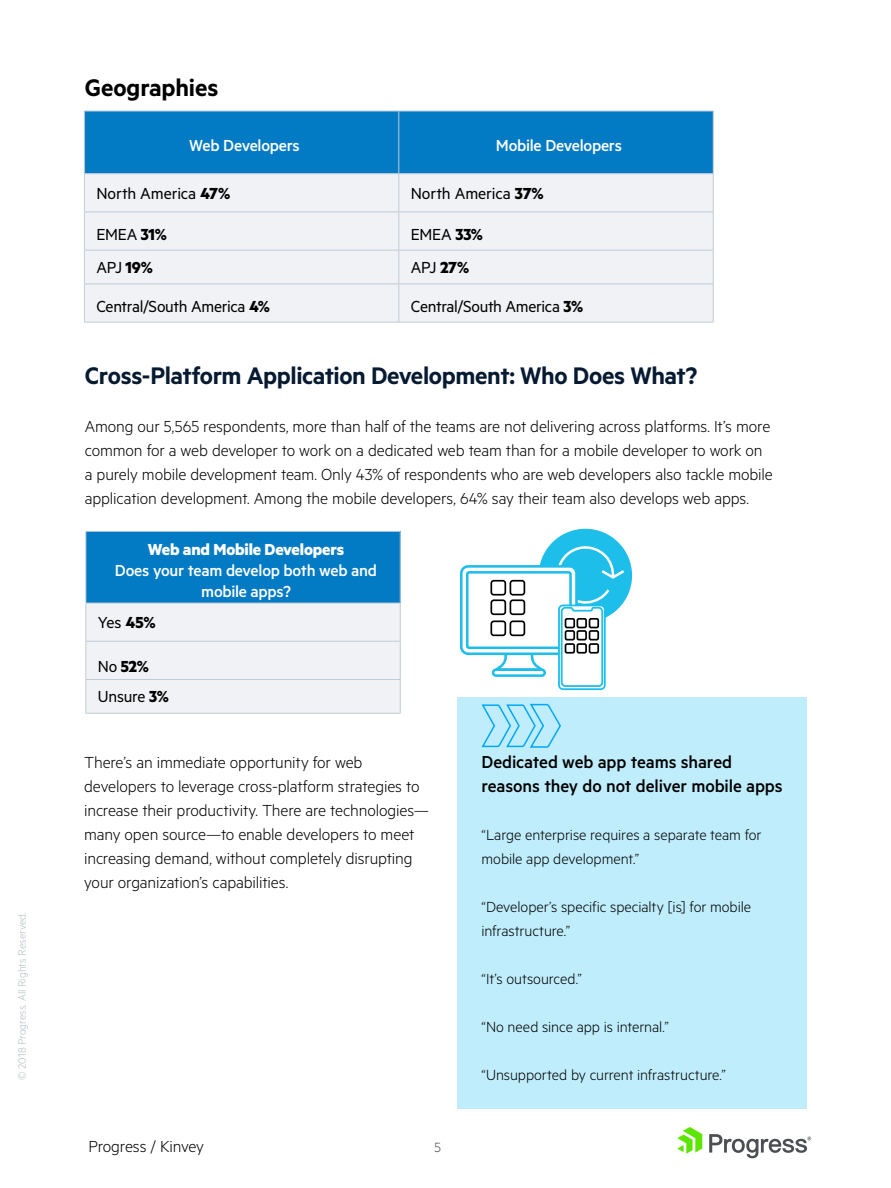
<style>
.page{position:relative;width:891px;height:1188px;background:#fff}
.page>*{position:absolute;margin:0;border:0;box-sizing:border-box;transform-origin:0 0}
.t1{font:600 27px "Metric";letter-spacing:-.015em;color:#061a32}
.t2{font:600 27px "Metric";letter-spacing:-.005em;color:#000}
.t3{font:500 19.5px/24px "Metric";letter-spacing:-.005em;color:#000}
.t4{font:300 18px/24px "Metric";letter-spacing:-.005em;color:#000}
.t5{font:18px/30.2px "Metric";letter-spacing:-.015em;color:#000}
.t6{font:500 18px/21px "Metric";letter-spacing:-.015em;color:#fff;text-align:center}
.t7{font:700 18px "Metric";letter-spacing:-.01em;color:#fff}
.t8{font:300 18px "Metric";letter-spacing:-.01em;color:#030000}
.t9{font:300 16.5px/24px "Metric";letter-spacing:-.005em;color:#000}
.t10{font:300 15px "Metric";color:#4d4d4d}
.t11{font:300 12px "Metric";color:#b4bdc6}
.s1{font-weight:700}
</style>
<div class="page">
<svg style="left:677px;top:1127px;width:25px;height:27px"></svg>
<svg style="left:709px;top:1134px;width:102px;height:24px"></svg>
<div style="left:85px;top:112px;width:628px;height:61px;background:#037ac4"></div>
<div style="left:85px;top:174px;width:628px;height:38px;background:#f0f2f5"></div>
<div style="left:85px;top:213px;width:628px;height:109px;background:#f0f2f5"></div>
<hr style="left:84px;top:212px;width:315px;height:1px;background:#bfccd6">
<hr style="left:399px;top:212px;width:315px;height:1px;background:#bfccd6">
<hr style="left:84px;top:250px;width:315px;height:1px;background:#bfccd6">
<hr style="left:399px;top:250px;width:315px;height:1px;background:#bfccd6">
<hr style="left:84px;top:284px;width:315px;height:1px;background:#bfccd6">
<hr style="left:399px;top:284px;width:315px;height:1px;background:#bfccd6">
<hr style="left:84px;top:322px;width:315px;height:1px;background:#bfccd6">
<hr style="left:399px;top:322px;width:315px;height:1px;background:#bfccd6">
<hr style="left:84px;top:174px;width:1px;height:38px;background:#bfccd6">
<hr style="left:398px;top:174px;width:1px;height:38px;background:#bfccd6">
<hr style="left:713px;top:174px;width:1px;height:38px;background:#bfccd6">
<hr style="left:84px;top:212px;width:1px;height:38px;background:#bfccd6">
<hr style="left:398px;top:212px;width:1px;height:38px;background:#bfccd6">
<hr style="left:713px;top:212px;width:1px;height:38px;background:#bfccd6">
<hr style="left:84px;top:250px;width:1px;height:34px;background:#bfccd6">
<hr style="left:398px;top:250px;width:1px;height:34px;background:#bfccd6">
<hr style="left:713px;top:250px;width:1px;height:34px;background:#bfccd6">
<hr style="left:84px;top:284px;width:1px;height:38px;background:#bfccd6">
<hr style="left:398px;top:284px;width:1px;height:38px;background:#bfccd6">
<hr style="left:713px;top:284px;width:1px;height:38px;background:#bfccd6">
<hr style="left:84px;top:111px;width:315px;height:1px;background:#bfccd6">
<hr style="left:84px;top:111px;width:1px;height:62px;background:#bfccd6">
<hr style="left:399px;top:111px;width:315px;height:1px;background:#bfccd6">
<hr style="left:398px;top:111px;width:1px;height:62px;background:#bfccd6">
<hr style="left:713px;top:111px;width:1px;height:62px;background:#bfccd6">
<hr style="left:84px;top:173px;width:315px;height:1px;background:#bfccd6">
<hr style="left:399px;top:173px;width:315px;height:1px;background:#bfccd6">
<div style="left:86px;top:531px;width:314px;height:72px;background:#037ac4"></div>
<div style="left:86px;top:604px;width:314px;height:109px;background:#f0f2f5"></div>
<div style="left:86px;top:641px;width:314px;height:39px;background:#f0f2f5"></div>
<hr style="left:85px;top:641px;width:316px;height:1px;background:#bfccd6">
<hr style="left:85px;top:679px;width:316px;height:1px;background:#bfccd6">
<hr style="left:85px;top:713px;width:316px;height:1px;background:#bfccd6">
<hr style="left:85px;top:603px;width:1px;height:38px;background:#bfccd6">
<hr style="left:400px;top:603px;width:1px;height:38px;background:#bfccd6">
<hr style="left:85px;top:642px;width:1px;height:37px;background:#bfccd6">
<hr style="left:400px;top:642px;width:1px;height:37px;background:#bfccd6">
<hr style="left:85px;top:680px;width:1px;height:33px;background:#bfccd6">
<hr style="left:400px;top:680px;width:1px;height:33px;background:#bfccd6">
<hr style="left:85px;top:531px;width:316px;height:1px;background:#bfccd6">
<hr style="left:85px;top:532px;width:1px;height:71px;background:#bfccd6">
<hr style="left:400px;top:532px;width:1px;height:71px;background:#bfccd6">
<hr style="left:85px;top:603px;width:316px;height:1px;background:#bfccd6">
<div style="left:458px;top:697px;width:349px;height:411px;background:#bfedfc"></div>
<svg style="left:481px;top:703px;width:80px;height:45px"></svg>
<div style="left:539px;top:529px;width:93px;height:93px;background:#1ebeeb;border-radius:50%"></div>
<svg style="left:494px;top:655px;width:50px;height:13px"></svg>
<div style="left:461px;top:566px;width:115px;height:88px;background:linear-gradient(to bottom,#f7fcfe,#f8fdfe);border-radius:7px"></div>
<div style="left:460px;top:565px;width:118px;height:90px;border:3px solid #1ebeeb;border-radius:7px"></div>
<div style="left:492px;top:668px;width:54px;height:9px;border:3px solid #1ebeeb;border-radius:3px"></div>
<div style="left:467px;top:572px;width:104px;height:76px;background:#fff;border-radius:2px"></div>
<div style="left:466px;top:571px;width:106px;height:78px;border:3px solid #1ebeeb;border-radius:2px"></div>
<div style="left:558px;top:605px;width:48px;height:85px;border:2px solid #1ebeeb;border-radius:4px"></div>
<svg style="left:555px;top:540px;width:72px;height:148px"></svg>
<div style="left:565px;top:618px;width:10px;height:10px;border:2px solid #010101;border-radius:2px"></div>
<div style="left:577px;top:618px;width:10px;height:10px;border:2px solid #010101;border-radius:2px"></div>
<div style="left:589px;top:618px;width:10px;height:10px;border:2px solid #010101;border-radius:2px"></div>
<div style="left:565px;top:630px;width:10px;height:11px;border:2px solid #010101;border-radius:2px"></div>
<div style="left:577px;top:630px;width:10px;height:11px;border:2px solid #010101;border-radius:2px"></div>
<div style="left:589px;top:630px;width:10px;height:11px;border:2px solid #010101;border-radius:2px"></div>
<div style="left:565px;top:643px;width:10px;height:11px;border:2px solid #010101;border-radius:2px"></div>
<div style="left:577px;top:643px;width:10px;height:11px;border:2px solid #010101;border-radius:2px"></div>
<div style="left:589px;top:643px;width:10px;height:11px;border:2px solid #010101;border-radius:2px"></div>
<div style="left:490px;top:580px;width:16px;height:16px;border:2px solid #010101;border-radius:3px"></div>
<div style="left:510px;top:580px;width:15px;height:16px;border:2px solid #010101;border-radius:3px"></div>
<div style="left:490px;top:599px;width:16px;height:16px;border:2px solid #010101;border-radius:3px"></div>
<div style="left:510px;top:599px;width:15px;height:16px;border:2px solid #010101;border-radius:3px"></div>
<div style="left:490px;top:620px;width:16px;height:16px;border:2px solid #010101;border-radius:3px"></div>
<div style="left:510px;top:620px;width:15px;height:16px;border:2px solid #010101;border-radius:3px"></div>
<p class="t11" style="left:15px;top:1080px;width:169px;rotate:-90deg">© 2018 Progress. All Rights Reserved.</p>
<h1 class="t2" style="left:85px;top:72px;width:135px">Geographies</h1>
<p class="t6" style="left:189px;top:135px;width:112px">Web Developers</p>
<p class="t6" style="left:496px;top:135px;width:128px">Mobile Developers</p>
<p class="t5" style="left:96px;top:177px;width:136px">North America <span class="s1">47%</span></p>
<p class="t5" style="left:411px;top:177px;width:135px">North America <span class="s1">37%</span></p>
<p class="t5" style="left:96px;top:219px;width:72px">EMEA <span class="s1">31%</span></p>
<p class="t5" style="left:411px;top:219px;width:74px">EMEA <span class="s1">33%</span></p>
<p class="t5" style="left:96px;top:252px;width:58px">APJ <span class="s1">19%</span></p>
<p class="t5" style="left:411px;top:252px;width:60px">APJ <span class="s1">27%</span></p>
<p class="t5" style="left:96px;top:291px;width:175px">Central/South America <span class="s1">4%</span></p>
<p class="t5" style="left:411px;top:291px;width:174px">Central/South America <span class="s1">3%</span></p>
<h1 class="t1" style="left:85px;top:360px;width:614px">Cross-Platform Application Development: Who Does What?</h1>
<p class="t4" style="left:85px;top:414px;width:690px">Among our 5,565 respondents, more than half of the teams are not delivering across platforms. It’s more common for a web developer to work on a dedicated web team than for a mobile developer to work on a purely mobile development team. Only 43% of respondents who are web developers also tackle mobile application development. Among the mobile developers, 64% say their team also develops web apps.</p>
<p class="t7" style="left:148px;top:538px;width:198px">Web and Mobile Developers</p>
<p class="t6" style="left:115px;top:559px;width:264px">Does your team develop both web and mobile apps?</p>
<p class="t5" style="left:98px;top:607px;width:59px">Yes <span class="s1">45%</span></p>
<p class="t5" style="left:98px;top:651px;width:73px">No <span class="s1">52%<br></span>Unsure <span class="s1">3%</span></p>
<p class="t4" style="left:84px;top:750px;width:347px">There’s an immediate opportunity for web developers to leverage cross-platform strategies to increase their productivity. There are technologies— many open source—to enable developers to meet increasing demand, without completely disrupting your organization’s capabilities.</p>
<p class="t3" style="left:482px;top:749px;width:303px">Dedicated web app teams shared reasons they do not deliver mobile apps</p>
<p class="t9" style="left:482px;top:822px;width:282px">“Large enterprise requires a separate team for mobile app development.”</p>
<p class="t9" style="left:482px;top:894px;width:271px">“Developer’s specific specialty [is] for mobile infrastructure.”</p>
<p class="t9" style="left:482px;top:966px;width:102px">“It’s outsourced.”</p>
<p class="t9" style="left:482px;top:1014px;width:189px">“No need since app is internal.”</p>
<p class="t9" style="left:482px;top:1062px;width:246px">“Unsupported by current infrastructure.”</p>
<p class="t8" style="left:88px;top:1136px;width:117px">Progress / Kinvey</p>
<p class="t10" style="left:435px;top:1139px;width:8px">5</p>
</div>
